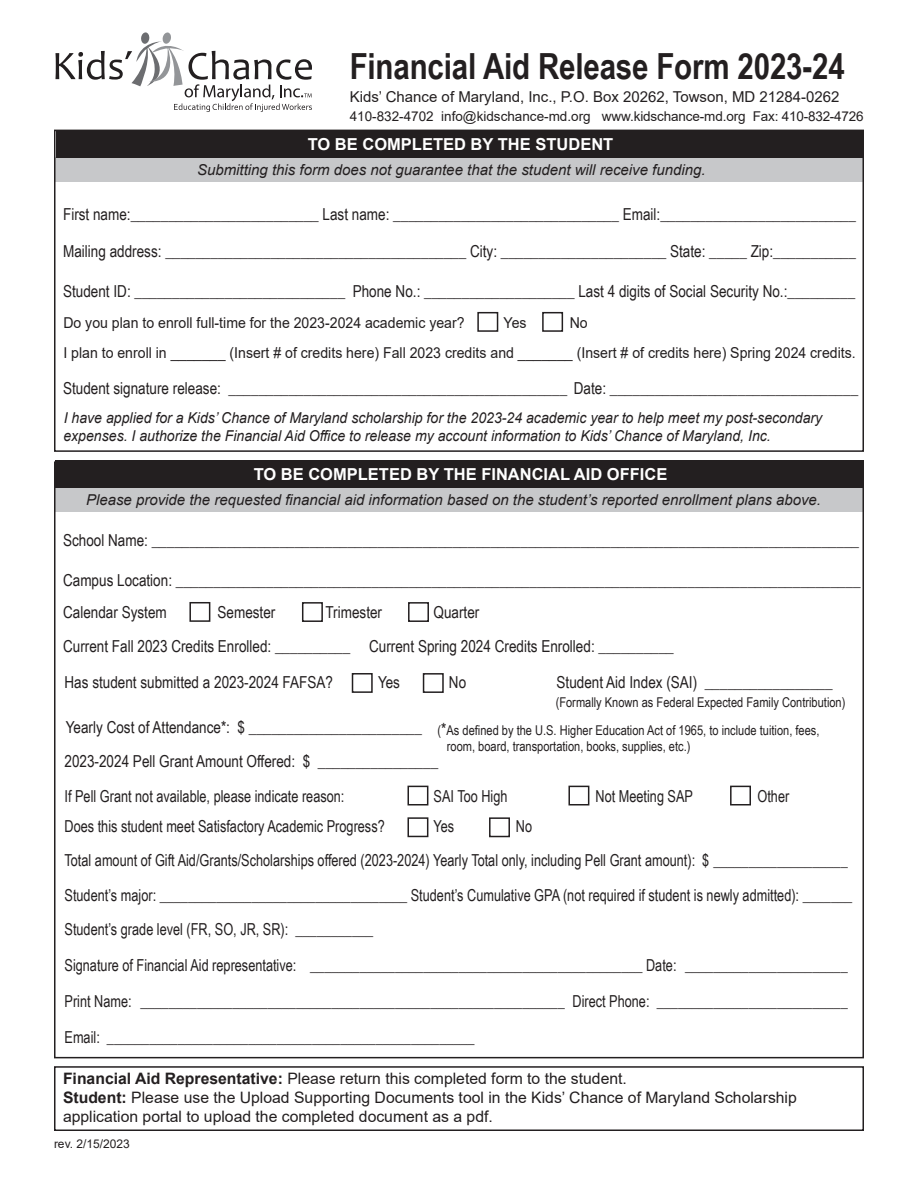
<style>
.page{position:relative;width:918px;height:1188px;background:#fff}
.page>*{position:absolute;margin:0;border:0;box-sizing:border-box;transform-origin:0 0}
.t1{font:700 36px "Arial Narrow";letter-spacing:-.005em;color:#231f20}
.t2{font:16.5px "Arial Narrow";color:#231f20}
.t3{font:16.5px "Arial Narrow";color:#231f20;scale:.94 1}
.t4{font:700 16.5px "Arial";color:#fff}
.t5{font:15.75px "Arial";color:#231f20}
.t6{font:italic 15px/18px "Arial";color:#231f20;scale:.94 1}
.t7{font:15px "Arial";color:#231f20;scale:.94 1}
.t8{font:italic 15px "Arial";color:#231f20}
.t9{font:15px "Arial";color:#231f20}
.t10{font:13.5px "Arial Narrow";color:#231f20}
.t11{font:13.5px "Arial";letter-spacing:-.005em;color:#231f20}
.t12{font:12px "Arial";color:#231f20}
.s1{font-size:16.5px}
.s2{font-weight:700}
</style>
<div class="page">
<div style="left:56px;top:157px;width:808px;height:25px;background:#c7c8ca"></div>
<svg style="left:56px;top:32px;width:256px;height:80px"></svg>
<div style="left:56px;top:130px;width:806px;height:28px;background:#231f20"></div>
<div style="left:189px;top:602px;width:21px;height:20px;border:2px solid #231f20"></div>
<div style="left:302px;top:602px;width:21px;height:20px;border:2px solid #231f20"></div>
<div style="left:408px;top:602px;width:21px;height:20px;border:2px solid #231f20"></div>
<div style="left:408px;top:786px;width:20px;height:19px;border:2px solid #231f20"></div>
<div style="left:568px;top:786px;width:21px;height:19px;border:2px solid #231f20"></div>
<div style="left:730px;top:786px;width:21px;height:19px;border:2px solid #231f20"></div>
<div style="left:489px;top:817px;width:21px;height:20px;border:2px solid #231f20"></div>
<div style="left:408px;top:817px;width:20px;height:20px;border:2px solid #231f20"></div>
<div style="left:56px;top:488px;width:808px;height:24px;background:#c7c8ca"></div>
<div style="left:56px;top:461px;width:808px;height:27px;background:#231f20"></div>
<div style="left:54px;top:1066px;width:810px;height:65px;border:2px solid #231f20"></div>
<div style="left:423px;top:673px;width:21px;height:20px;border:2px solid #231f20"></div>
<div style="left:352px;top:673px;width:21px;height:20px;border:2px solid #231f20"></div>
<div style="left:477px;top:312px;width:21px;height:20px;border:2px solid #231f20"></div>
<div style="left:542px;top:312px;width:21px;height:20px;border:2px solid #231f20"></div>
<p class="t1" style="left:350px;top:39px;width:497px">Financial Aid Release Form 2023-24</p>
<p class="t9" style="left:350px;top:86px;width:491px">Kids’ Chance of Maryland, Inc., P.O. Box 20262, Towson, MD 21284-0262</p>
<p class="t11" style="left:350px;top:107px;width:516px">410-832-4702 info@kidschance-md.org www.kidschance-md.org Fax: 410-832-4726</p>
<p class="t4" style="left:308px;top:133px;width:307px">TO BE COMPLETED BY THE STUDENT</p>
<p class="t8" style="left:197px;top:160px;width:510px">Submitting this form does not guarantee that the student will receive funding.</p>
<p class="t2" style="left:63px;top:202px;width:794px">First name:_________________________ Last name: ______________________________ Email:__________________________</p>
<p class="t2" style="left:63px;top:240px;width:794px">Mailing address: ________________________________________ City: ______________________ State: _____ Zip:___________</p>
<p class="t2" style="left:63px;top:279px;width:794px">Student ID: ____________________________ Phone No.: ____________________ Last 4 digits of Social Security No.:_________</p>
<p class="t7" style="left:63px;top:312px;width:428px">Do you plan to enroll full-time for the 2023-2024 academic year?</p>
<p class="t7" style="left:504px;top:312px;width:26px">Yes</p>
<p class="t7" style="left:570px;top:312px;width:21px">No</p>
<p class="t7" style="left:63px;top:343px;width:844px">I plan to enroll in _______ (Insert # of credits here) Fall 2023 credits and _______ (Insert # of credits here) Spring 2024 credits.</p>
<p class="t2" style="left:63px;top:376px;width:797px">Student signature release: _____________________________________________ Date: _________________________________</p>
<p class="t6" style="left:63px;top:409px;width:809px">I have applied for a Kids’ Chance of Maryland scholarship for the 2023-24 academic year to help meet my post-secondary expenses. I authorize the Financial Aid Office to release my account information to Kids’ Chance of Maryland, Inc.</p>
<p class="t4" style="left:254px;top:463px;width:415px">TO BE COMPLETED BY THE FINANCIAL AID OFFICE</p>
<p class="t8" style="left:86px;top:490px;width:737px">Please provide the requested financial aid information based on the student’s reported enrollment plans above.</p>
<p class="t2" style="left:63px;top:528px;width:797px">School Name: ______________________________________________________________________________________________</p>
<p class="t2" style="left:63px;top:568px;width:799px">Campus Location: ___________________________________________________________________________________________</p>
<p class="t2" style="left:63px;top:600px;width:105px">Calendar System</p>
<p class="t2" style="left:218px;top:600px;width:59px">Semester</p>
<p class="t2" style="left:326px;top:600px;width:58px">Trimester</p>
<p class="t2" style="left:434px;top:600px;width:47px">Quarter</p>
<p class="t2" style="left:63px;top:634px;width:612px">Current Fall 2023 Credits Enrolled: __________ Current Spring 2024 Credits Enrolled: __________</p>
<p class="t2" style="left:65px;top:670px;width:270px">Has student submitted a 2023-2024 FAFSA?</p>
<p class="t2" style="left:378px;top:670px;width:24px">Yes</p>
<p class="t2" style="left:449px;top:670px;width:19px">No</p>
<p class="t2" style="left:557px;top:670px;width:278px">Student Aid Index (SAI) _________________</p>
<p class="t2" style="left:66px;top:715px;width:358px">Yearly Cost of Attendance*: $ _______________________</p>
<p class="t2" style="left:65px;top:749px;width:375px">2023-2024 Pell Grant Amount Offered: $ ________________</p>
<p class="t3" style="left:65px;top:784px;width:299px">If Pell Grant not available, please indicate reason:</p>
<p class="t3" style="left:434px;top:784px;width:80px">SAI Too High</p>
<p class="t3" style="left:596px;top:784px;width:105px">Not Meeting SAP</p>
<p class="t3" style="left:758px;top:784px;width:35px">Other</p>
<p class="t3" style="left:65px;top:814px;width:342px">Does this student meet Satisfactory Academic Progress?</p>
<p class="t3" style="left:434px;top:814px;width:24px">Yes</p>
<p class="t3" style="left:516px;top:814px;width:19px">No</p>
<p class="t3" style="left:65px;top:848px;width:835px">Total amount of Gift Aid/Grants/Scholarships offered (2023-2024) Yearly Total only, including Pell Grant amount): $ ___________________</p>
<p class="t3" style="left:65px;top:883px;width:839px">Student’s major: ___________________________________ Student’s Cumulative GPA (not required if student is newly admitted): _______</p>
<p class="t3" style="left:65px;top:917px;width:330px">Student’s grade level (FR, SO, JR, SR): ___________</p>
<p class="t3" style="left:65px;top:953px;width:835px">Signature of Financial Aid representative: _______________________________________________ Date: _______________________</p>
<p class="t3" style="left:65px;top:989px;width:835px">Print Name: ____________________________________________________________ Direct Phone: ___________________________</p>
<p class="t3" style="left:65px;top:1025px;width:438px">Email: ____________________________________________________</p>
<p class="t10" style="left:556px;top:692px;width:291px">(Formally Known as Federal Expected Family Contribution)</p>
<p class="t10" style="left:438px;top:720px;width:383px">(<span class="s1">*</span>As defined by the U.S. Higher Education Act of 1965, to include tuition, fees,</p>
<p class="t10" style="left:447px;top:736px;width:245px">room, board, transportation, books, supplies, etc.)</p>
<p class="t5" style="left:63px;top:1068px;width:566px"><span class="s2">Financial Aid Representative:</span> Please return this completed form to the student.</p>
<p class="t5" style="left:63px;top:1087px;width:735px"><span class="s2">Student:</span> Please use the Upload Supporting Documents tool in the Kids’ Chance of Maryland Scholarship</p>
<p class="t5" style="left:63px;top:1106px;width:431px">application portal to upload the completed document as a pdf.</p>
<p class="t12" style="left:54px;top:1136px;width:77px">rev. 2/15/2023</p>
</div>
